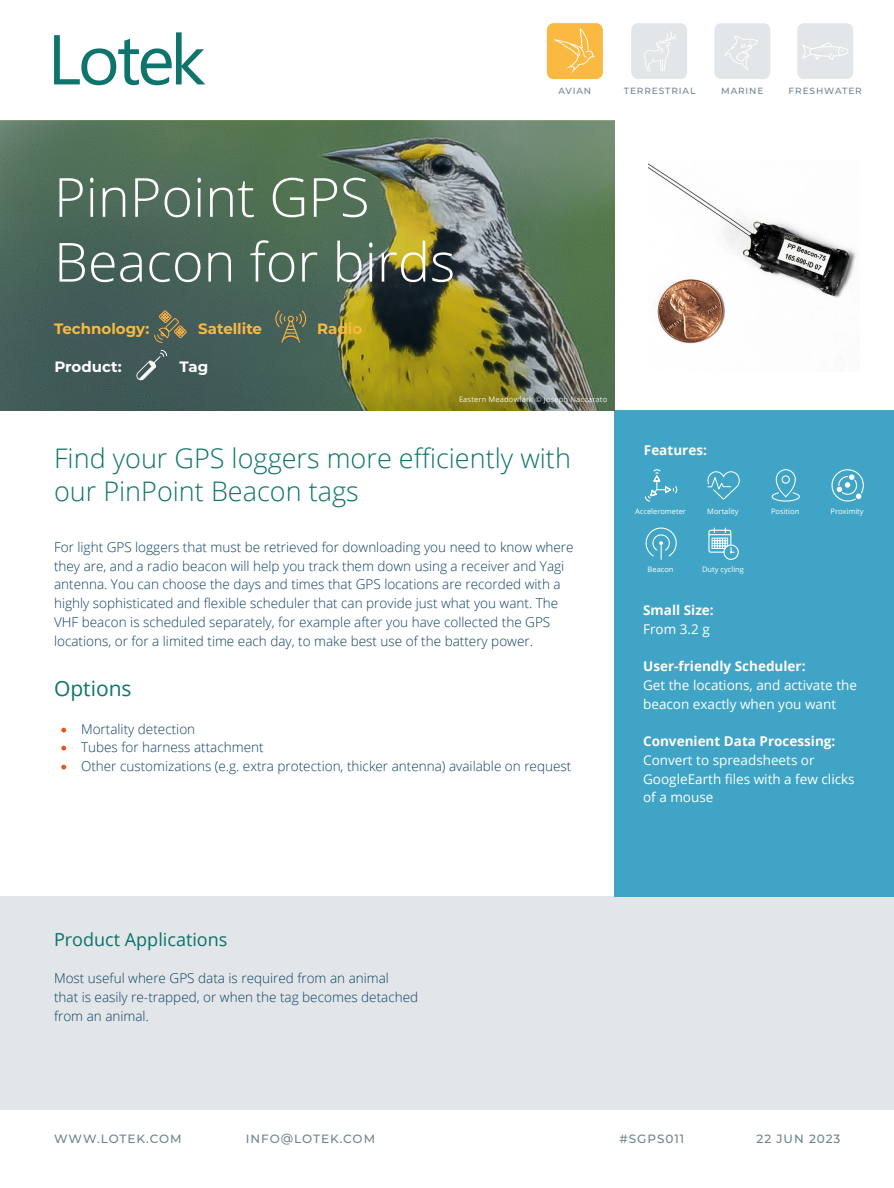
<style>
.page{position:relative;width:894px;height:1188px;background:#fff}
.page>*{position:absolute;margin:0;border:0;box-sizing:border-box;transform-origin:0 0}
.t1{font:300 54px "Open Sans";color:#fff}
.Heading_1{font:300 27px/32.4px "Open Sans";color:#0e756c}
.t2{font:21px "Open Sans";color:#0e756c}
.Heading_3{font:18px "Open Sans";color:#0c7169}
.t3{font:700 15px "Montserrat";color:#fab940}
.t4{font:700 15px "Montserrat";color:#fff}
.t5{font:300 13.5px/18.8px "Open Sans";color:#0c3f62}
.Sidebar_Text{font:13.5px/18.8px "Open Sans";color:#fff}
.Sidebar_Text-2{font:700 13.5px "Open Sans";color:#fff}
.t6{font:500 12px "Montserrat";letter-spacing:.08em;color:#6e838f}
.t7{font:500 9px "Montserrat";letter-spacing:.1em;color:#6e838f}
.Sidebar_Icon_Text{font:7.5px "Open Sans";color:#fff}
.Sidebar_Icon_Text-2{font:7.5px "Open Sans";letter-spacing:.02em;color:#fff}
.s1{color:#e75613}
</style>
<div class="page">
<div style="left:0;top:896px;width:893px;height:214px;background:#e2e6e9"></div>
<div style="left:613px;top:410px;width:280px;height:486px;background:#3fa4c5"></div>
<div style="left:797px;top:23px;width:55px;height:56px;background:#e2e6e9;border-radius:7px"></div>
<svg style="left:802px;top:42px;width:46px;height:18px"></svg>
<div style="left:714px;top:23px;width:56px;height:56px;background:#e2e6e9;border-radius:7px"></div>
<svg style="left:724px;top:36px;width:34px;height:34px"></svg>
<div style="left:631px;top:23px;width:55px;height:56px;background:#e2e6e9;border-radius:7px"></div>
<svg style="left:644px;top:31px;width:32px;height:40px"></svg>
<svg style="left:54px;top:32px;width:151px;height:53px"></svg>
<svg style="left:708px;top:528px;width:30px;height:32px"></svg>
<svg style="left:645px;top:528px;width:31px;height:32px"></svg>
<svg style="left:831px;top:469px;width:32px;height:33px"></svg>
<svg style="left:771px;top:469px;width:28px;height:33px"></svg>
<svg style="left:707px;top:471px;width:32px;height:29px"></svg>
<svg style="left:645px;top:469px;width:32px;height:33px"></svg>
<svg style="left:1px;top:121px;width:613px;height:289px;background:#5a6e53"></svg>
<img style="left:648px;top:163px;width:208px;height:181px">
<svg style="left:136px;top:350px;width:31px;height:30px"></svg>
<svg style="left:275px;top:310px;width:31px;height:33px"></svg>
<svg style="left:154px;top:310px;width:32px;height:33px"></svg>
<div style="left:546px;top:23px;width:56px;height:56px;background:#fab940;border-radius:7px"></div>
<svg style="left:554px;top:28px;width:40px;height:46px"></svg>
<p class="t1" style="left:54px;top:160px;width:317px">PinPoint GPS</p>
<p class="t1" style="left:54px;top:225px;width:402px">Beacon for birds</p>
<p class="t3" style="left:54px;top:318px;width:97px">Technology:</p>
<p class="t4" style="left:54px;top:356px;width:69px">Product:</p>
<p class="t3" style="left:198px;top:318px;width:65px">Satellite</p>
<p class="t3" style="left:317px;top:318px;width:47px">Radio</p>
<p class="t4" style="left:179px;top:356px;width:30px">Tag</p>
<p class="t7" style="left:558px;top:84px;width:34px">AVIAN</p>
<p class="t7" style="left:623px;top:84px;width:73px">TERRESTRIAL</p>
<p class="t7" style="left:720px;top:84px;width:44px">MARINE</p>
<p class="t7" style="left:788px;top:84px;width:75px">FRESHWATER</p>
<p class="Sidebar_Icon_Text-2" style="left:459px;top:394px;width:150px">Eastern Meadowlark © Joseph Naccarato</p>
<p class="Heading_1" style="left:54px;top:442px;width:518px">Find your GPS loggers more efficiently with our PinPoint Beacon tags</p>
<p class="t5" style="left:54px;top:537px;width:521px">For light GPS loggers that must be retrieved for downloading you need to know where</p>
<p class="t5" style="left:54px;top:556px;width:511px">they are, and a radio beacon will help you track them down using a receiver and Yagi</p>
<p class="t5" style="left:54px;top:575px;width:508px">antenna. You can choose the days and times that GPS locations are recorded with a</p>
<p class="t5" style="left:54px;top:593px;width:505px">highly sophisticated and flexible scheduler that can provide just what you want. The</p>
<p class="t5" style="left:54px;top:612px;width:497px">VHF beacon is scheduled separately, for example after you have collected the GPS</p>
<p class="t5" style="left:54px;top:631px;width:480px">locations, or for a limited time each day, to make best use of the battery power.</p>
<p class="t2" style="left:54px;top:674px;width:79px">Options</p>
<p class="t5" style="left:61px;top:719px;width:136px"><span class="s1">•</span> Mortality detection</p>
<p class="t5" style="left:61px;top:738px;width:204px"><span class="s1">•</span> Tubes for harness attachment</p>
<p class="t5" style="left:61px;top:756px;width:512px"><span class="s1">•</span> Other customizations (e.g. extra protection, thicker antenna) available on request</p>
<p class="Sidebar_Text-2" style="left:643px;top:440px;width:64px">Features:</p>
<p class="Sidebar_Icon_Text" style="left:635px;top:506px;width:52px">Accelerometer</p>
<p class="Sidebar_Icon_Text" style="left:707px;top:506px;width:33px">Mortality</p>
<p class="Sidebar_Icon_Text" style="left:770px;top:506px;width:30px">Position</p>
<p class="Sidebar_Icon_Text" style="left:830px;top:506px;width:35px">Proximity</p>
<p class="Sidebar_Icon_Text" style="left:647px;top:565px;width:27px">Beacon</p>
<p class="Sidebar_Icon_Text" style="left:701px;top:565px;width:43px">Duty cycling</p>
<p class="Sidebar_Text-2" style="left:643px;top:600px;width:72px">Small Size:</p>
<p class="Sidebar_Text" style="left:643px;top:619px;width:68px">From 3.2 g</p>
<p class="Sidebar_Text-2" style="left:643px;top:657px;width:164px">User-friendly Scheduler:</p>
<p class="Sidebar_Text" style="left:643px;top:675px;width:215px">Get the locations, and activate the</p>
<p class="Sidebar_Text" style="left:643px;top:694px;width:194px">beacon exactly when you want</p>
<p class="Sidebar_Text-2" style="left:643px;top:732px;width:194px">Convenient Data Processing:</p>
<p class="Sidebar_Text" style="left:643px;top:750px;width:213px">Convert to spreadsheets or<br>GoogleEarth files with a few clicks of a mouse</p>
<p class="Heading_3" style="left:54px;top:927px;width:175px">Product Applications</p>
<p class="t5" style="left:54px;top:969px;width:336px">Most useful where GPS data is required from an animal</p>
<p class="t5" style="left:54px;top:987px;width:365px">that is easily re-trapped, or when the tag becomes detached from an animal.</p>
<p class="t6" style="left:54px;top:1130px;width:129px">WWW.LOTEK.COM</p>
<p class="t6" style="left:246px;top:1130px;width:131px">INFO@LOTEK.COM</p>
<p class="t6" style="left:619px;top:1130px;width:66px">#SGPS011</p>
<p class="t6" style="left:756px;top:1130px;width:85px">22 Jun 2023</p>
</div>
